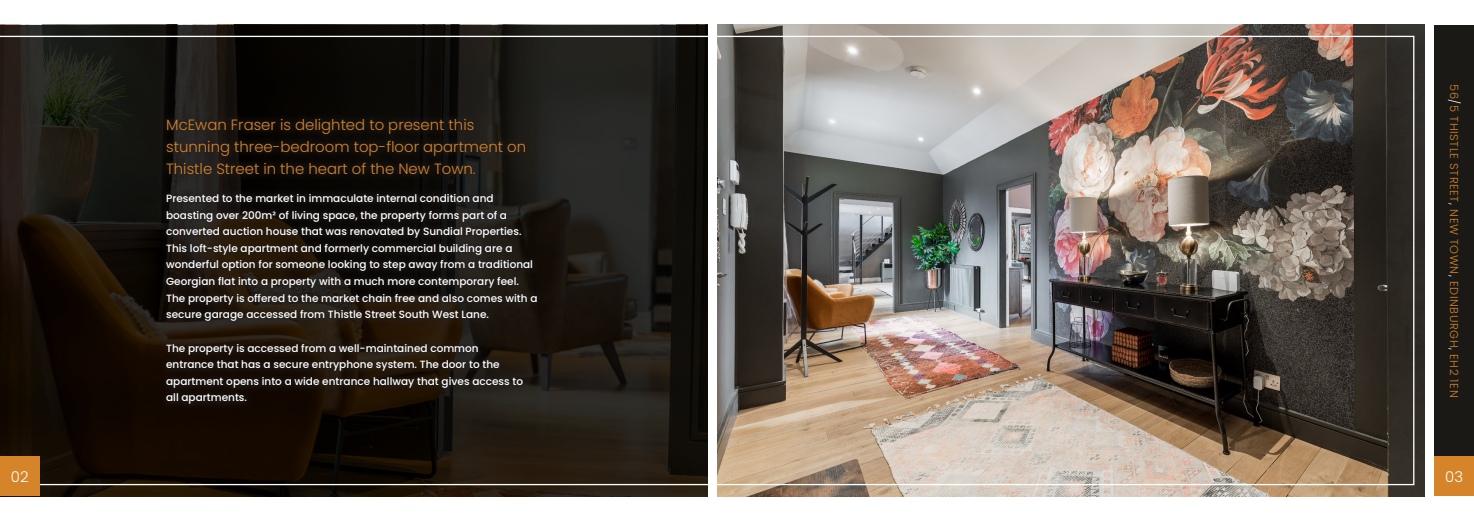
<style>
.page{position:relative;width:1474px;height:521px;background:#fff}
.page>*{position:absolute;margin:0;border:0;box-sizing:border-box;transform-origin:0 0}
.t1{font:300 14.88px/21.9px "Poppins";color:#d5842a}
.t2{font:300 14.88px "Poppins";color:#fff}
.t3{font:300 11.38px "Poppins";letter-spacing:.05em;color:#d5842a}
.t4{font:500 10.5px/16.6px "Poppins";color:#fff}
.s1{color:#fff}
</style>
<div class="page">
<div style="left:1434px;top:25px;width:39px;height:432px;background:#1b1915"></div>
<svg style="left:0;top:25px;width:707px;height:471px"></svg>
<img style="left:717px;top:25px;width:707px;height:471px">
<div style="left:1434px;top:457px;width:39px;height:39px;background:#d5842a"></div>
<img style="left:0;top:36px;width:1414px;height:449px">
<div style="left:0;top:457px;width:40px;height:39px;background:#d5842a"></div>
<svg style="left:159px;top:111px;width:385px;height:301px"></svg>
<h1 class="t1" style="left:166px;top:114px;width:361px">McEwan Fraser is delighted to present this stunning three-bedroom top-floor apartment on<br>Thistle Street in the heart of the New Town.</h1>
<p class="t4" style="left:166px;top:190px;width:373px">Presented to the market in immaculate internal condition and boasting over 200m² of living space, the property forms part of a converted auction house that was renovated by Sundial Properties.<br>This loft-style apartment and formerly commercial building are a wonderful option for someone looking to step away from a traditional Georgian flat into a property with a much more contemporary feel.<br>The property is offered to the market chain free and also comes with a secure garage accessed from Thistle Street South West Lane.</p>
<p class="t4" style="left:166px;top:340px;width:358px">The property is accessed from a well-maintained common entrance that has a secure entryphone system. The door to the apartment opens into a wide entrance hallway that gives access to all apartments.</p>
<p class="t3" style="left:1460px;top:84px;width:315px;rotate:90deg">56<span class="s1">/</span>5 THISTLE STREET<span class="s1">,</span> NEW TOWN<span class="s1">,</span> EDINBURGH<span class="s1">,</span> EH2 1EN</p>
<h1 class="t2" style="left:11px;top:468px;width:19px">02</h1>
<h1 class="t2" style="left:1445px;top:468px;width:19px">03</h1>
</div>
